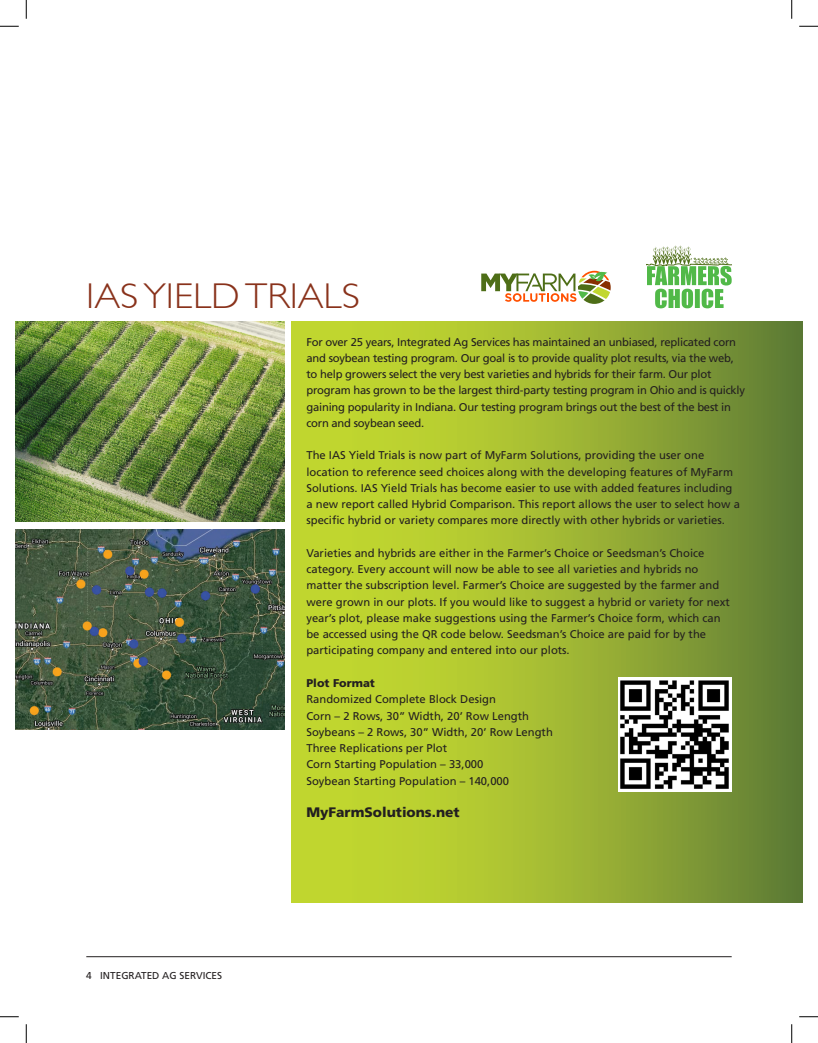
<style>
.page{position:relative;width:818px;height:1043px;background:#fff}
.page>*{position:absolute;margin:0;border:0;box-sizing:border-box;transform-origin:0 0}
.t1{font:300 35.75px "Gill Sans";color:#89321b;scale:1.08 1}
.t2{font:900 13.75px "Frutiger";color:#231f20}
.t3{font:11.25px/16.2px "Frutiger";color:#231f20}
.t4{font:11.25px/16.2px "Frutiger";letter-spacing:-.02em;color:#231f20}
.t5{font:900 11.25px "Frutiger";color:#231f20}
.t6{font:10px "Frutiger";color:#231f20}
</style>
<div class="page">
<hr style="left:86px;top:956px;width:645px;height:1px;background:#231f20">
<svg style="left:291px;top:322px;width:511px;height:580px"></svg>
<img style="left:618px;top:677px;width:113px;height:114px">
<img style="left:15px;top:322px;width:269px;height:199px">
<img style="left:15px;top:529px;width:269px;height:200px">
<svg style="left:646px;top:245px;width:85px;height:63px"></svg>
<svg style="left:481px;top:270px;width:129px;height:34px"></svg>
<svg style="left:0;top:25px;width:19px;height:2px"></svg>
<svg style="left:799px;top:25px;width:19px;height:2px"></svg>
<svg style="left:0;top:1016px;width:19px;height:1px"></svg>
<svg style="left:799px;top:1016px;width:19px;height:1px"></svg>
<svg style="left:25px;top:0;width:2px;height:19px"></svg>
<svg style="left:25px;top:1024px;width:2px;height:18px"></svg>
<svg style="left:791px;top:0;width:1px;height:19px"></svg>
<svg style="left:791px;top:1024px;width:1px;height:18px"></svg>
<h1 class="t1" style="left:86px;top:268px;width:255px">IAS YIELD TRIALS</h1>
<p class="t6" style="left:86px;top:970px;width:137px">4 INTEGRATED AG SERVICES</p>
<p class="t4" style="left:306px;top:333px;width:440px">For over 25 years, Integrated Ag Services has maintained an unbiased, replicated corn and soybean testing program. Our goal is to provide quality plot results, via the web, to help growers select the very best varieties and hybrids for their farm. Our plot program has grown to be the largest third-party testing program in Ohio and is quickly gaining popularity in Indiana. Our testing program brings out the best of the best in corn and soybean seed.</p>
<p class="t3" style="left:306px;top:447px;width:435px">The IAS Yield Trials is now part of MyFarm Solutions, providing the user one location to reference seed choices along with the developing features of MyFarm Solutions. IAS Yield Trials has become easier to use with added features including a new report called Hybrid Comparison. This report allows the user to select how a specific hybrid or variety compares more directly with other hybrids or varieties.</p>
<p class="t3" style="left:306px;top:545px;width:425px">Varieties and hybrids are either in the Farmer’s Choice or Seedsman’s Choice category. Every account will now be able to see all varieties and hybrids no matter the subscription level. Farmer’s Choice are suggested by the farmer and were grown in our plots. If you would like to suggest a hybrid or variety for next year’s plot, please make suggestions using the Farmer’s Choice form, which can be accessed using the QR code below. Seedsman’s Choice are paid for by the participating company and entered into our plots.</p>
<p class="t5" style="left:306px;top:676px;width:70px">Plot Format</p>
<p class="t3" style="left:306px;top:691px;width:248px">Randomized Complete Block Design<br>Corn – 2 Rows, 30” Width, 20’ Row Length Soybeans – 2 Rows, 30” Width, 20’ Row Length Three Replications per Plot<br>Corn Starting Population – 33,000<br>Soybean Starting Population – 140,000</p>
<p class="t2" style="left:306px;top:804px;width:155px">MyFarmSolutions.net</p>
</div>
